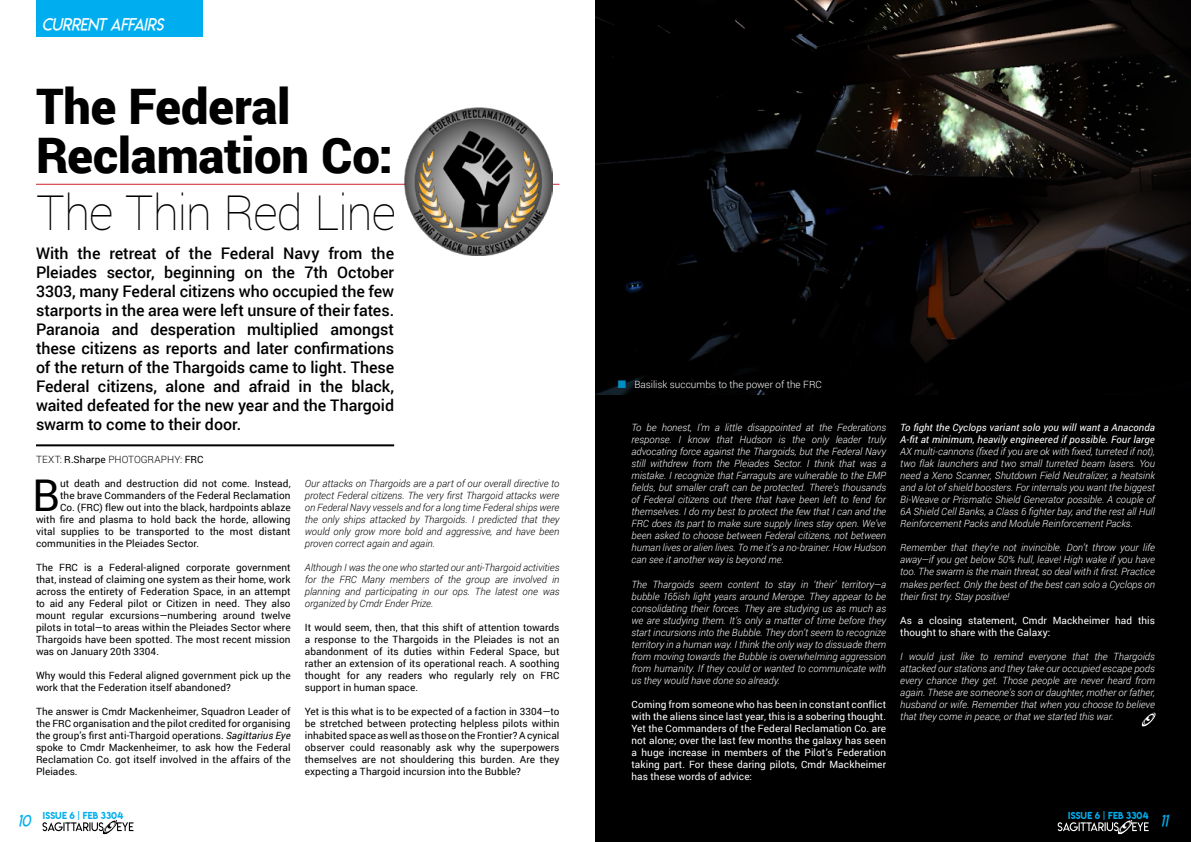
<style>
.page{position:relative;width:1191px;height:842px;background:#fff}
.page>*{position:absolute;margin:0;border:0;box-sizing:border-box;transform-origin:0 0}
.t1{font:900 49px/49px "Roboto";letter-spacing:-.005em;color:#000}
.t2{font:100 48px "Roboto";letter-spacing:-.02em;color:#000}
.t3{font:43.8px "Roboto";color:#000}
.t4{font:17px "Lemon Milklightitalic";letter-spacing:-.02em;color:#fff}
.t5{font:500 16px/19px "Roboto";letter-spacing:-.005em;color:#000;text-align:justify}
.t6{font:16px "Lemon Milklightitalic";color:#00aeef}
.t7{font:italic 300 10px/12px "Roboto";color:#fff;text-align:justify}
.t8{font:10px/12px "Roboto";letter-spacing:.005em;color:#000;text-align:justify}
.t9{font:italic 300 10px/12px "Roboto";color:#000;text-align:justify}
.t10{font:10px/12px "Roboto";letter-spacing:.005em;color:#fff;text-align:justify}
.t11{font:italic 10px/12px "Roboto";letter-spacing:.01em;color:#fff}
.t12{font:300 10px "Roboto";color:#fff}
.t13{font:300 10px "Roboto";letter-spacing:.005em;color:#000}
.t14{font:9px "Lemon Milk";letter-spacing:.01em;color:#00aeef}
.s1{font-weight:400}
.s2{font-style:italic}
</style>
<div class="page">
<div style="left:595px;top:0;width:596px;height:842px;background:#000"></div>
<img style="left:595px;top:0;width:596px;height:394px">
<hr style="left:36px;top:184px;width:523px;height:1px;background:#d2232a">
<img style="left:404px;top:107px;width:148px;height:148px">
<hr style="left:36px;top:444px;width:358px;height:2px;background:#000">
<svg style="left:1141px;top:712px;width:15px;height:15px"></svg>
<div style="left:36px;top:0;width:166px;height:36px;background:#00aeef"></div>
<svg style="left:1109px;top:819px;width:32px;height:16px"></svg>
<svg style="left:1057px;top:822px;width:91px;height:9px"></svg>
<svg style="left:94px;top:819px;width:32px;height:16px"></svg>
<svg style="left:42px;top:822px;width:91px;height:9px"></svg>
<svg style="left:618px;top:355px;width:33px;height:33px"></svg>
<h3 class="t4" style="left:42px;top:14px;width:123px">CURRENT AFFAIRS</h3>
<h1 class="t1" style="left:36px;top:80px;width:359px">The Federal<br>Reclamation Co:</h1>
<h2 class="t2" style="left:36px;top:180px;width:361px">The Thin Red Line</h2>
<p class="t5" style="left:36px;top:243px;width:360px">With the retreat of the Federal Navy from the Pleiades sector, beginning on the 7th October 3303, many Federal citizens who occupied the few starports in the area were left unsure of their fates.<br>Paranoia and desperation multiplied amongst these citizens as reports and later confirmations of the return of the Thargoids came to light. These Federal citizens, alone and afraid in the black, waited defeated for the new year and the Thargoid swarm to come to their door.</p>
<p class="t13" style="left:36px;top:453px;width:169px">TEXT: <span class="s1">R.Sharpe</span> PHOTOGRAPHY: <span class="s1">FRC</span></p>
<h3 class="t3" style="left:32px;top:465px;width:29px">B</h3>
<p class="t8" style="left:60px;top:477px;width:232px">ut death and destruction did not come. Instead,</p>
<p class="t8" style="left:60px;top:489px;width:232px">the brave Commanders of the Federal Reclamation</p>
<p class="t8" style="left:60px;top:501px;width:232px">Co. (FRC) flew out into the black, hardpoints ablaze</p>
<p class="t8" style="left:36px;top:513px;width:256px">with fire and plasma to hold back the horde, allowing</p>
<p class="t8" style="left:36px;top:525px;width:256px">vital supplies to be transported to the most distant</p>
<p class="t8" style="left:36px;top:537px;width:165px">communities in the Pleiades Sector.</p>
<p class="t8" style="left:36px;top:561px;width:256px">The FRC is a Federal-aligned corporate government that, instead of claiming one system as their home, work across the entirety of Federation Space, in an attempt to aid any Federal pilot or Citizen in need. They also mount regular excursions—numbering around twelve pilots in total—to areas within the Pleiades Sector where Thargoids have been spotted. The most recent mission was on January 20th 3304.</p>
<p class="t8" style="left:36px;top:669px;width:256px">Why would this Federal aligned government pick up the work that the Federation itself abandoned?</p>
<p class="t8" style="left:36px;top:705px;width:256px">The answer is Cmdr Mackenheimer, Squadron Leader of the FRC organisation and the pilot credited for organising the group’s first anti-Thargoid operations. <span class="s2">Sagittarius Eye </span>spoke to Cmdr Mackenheimer, to ask how the Federal Reclamation Co. got itself involved in the affairs of the Pleiades.</p>
<h3 class="t6" style="left:18px;top:811px;width:14px">10</h3>
<p class="t14" style="left:43px;top:809px;width:82px">ISSUE 6 | FEB 3304</p>
<p class="t9" style="left:305px;top:477px;width:256px">Our attacks on Thargoids are a part of our overall directive to protect Federal citizens. The very first Thargoid attacks were on Federal Navy vessels and for a long time Federal ships were the only ships attacked by Thargoids. I predicted that they would only grow more bold and aggressive, and have been proven correct again and again.</p>
<p class="t9" style="left:305px;top:561px;width:256px">Although I was the one who started our anti-Thargoid activities for the FRC Many members of the group are involved in planning and participating in our ops. The latest one was organized by Cmdr Ender Prize.</p>
<p class="t8" style="left:305px;top:621px;width:256px">It would seem, then, that this shift of attention towards a response to the Thargoids in the Pleiades is not an abandonment of its duties within Federal Space, but rather an extension of its operational reach. A soothing thought for any readers who regularly rely on FRC support in human space.</p>
<p class="t8" style="left:305px;top:705px;width:256px">Yet is this what is to be expected of a faction in 3304—to be stretched between protecting helpless pilots within inhabited space as well as those on the Frontier? A cynical observer could reasonably ask why the superpowers themselves are not shouldering this burden. Are they expecting a Thargoid incursion into the Bubble?</p>
<p class="t12" style="left:634px;top:378px;width:189px">Basilisk succumbs to the power of the FRC</p>
<p class="t7" style="left:631px;top:422px;width:256px">To be honest, I’m a little disappointed at the Federations response. I know that Hudson is the only leader truly advocating force against the Thargoids, but the Federal Navy still withdrew from the Pleiades Sector. I think that was a mistake. I recognize that Farraguts are vulnerable to the EMP fields, but smaller craft can be protected. There’s thousands of Federal citizens out there that have been left to fend for themselves. I do my best to protect the few that I can and the FRC does its part to make sure supply lines stay open. We’ve been asked to choose between Federal citizens, not between human lives or alien lives. To me it’s a no-brainer. How Hudson can see it another way is beyond me.</p>
<p class="t7" style="left:631px;top:578px;width:256px">The Thargoids seem content to stay in ‘their’ territory—a bubble 165ish light years around Merope. They appear to be consolidating their forces. They are studying us as much as we are studying them. It’s only a matter of time before they start incursions into the Bubble. They don’t seem to recognize territory in a human way. I think the only way to dissuade them from moving towards the Bubble is overwhelming aggression from humanity. If they could or wanted to communicate with us they would have done so already.</p>
<p class="t10" style="left:631px;top:697px;width:256px">Coming from someone who has been in constant conflict with the aliens since last year, this is a sobering thought.<br>Yet the Commanders of the Federal Reclamation Co. are not alone; over the last few months the galaxy has seen a huge increase in members of the Pilot’s Federation taking part. For these daring pilots, Cmdr Mackheimer has these words of advice:</p>
<p class="t11" style="left:900px;top:421px;width:256px">To fight the Cyclops variant solo you will want a Anaconda<br>A-fit at minimum, heavily engineered if possible. Four large</p>
<p class="t7" style="left:900px;top:446px;width:256px">AX multi-cannons (fixed if you are ok with fixed, turreted if not), two flak launchers and two small turreted beam lasers. You need a Xeno Scanner, Shutdown Field Neutralizer, a heatsink and a lot of shield boosters. For internals you want the biggest Bi-Weave or Prismatic Shield Generator possible. A couple of 6A Shield Cell Banks, a Class 6 fighter bay, and the rest all Hull Reinforcement Packs and Module Reinforcement Packs.</p>
<p class="t7" style="left:900px;top:542px;width:256px">Remember that they’re not invincible. Don’t throw your life away—if you get below 50% hull, leave! High wake if you have too. The swarm is the main threat, so deal with it first. Practice makes perfect. Only the best of the best can solo a Cyclops on their first try. Stay positive!</p>
<p class="t10" style="left:900px;top:613px;width:256px">As a closing statement, Cmdr Mackheimer had this thought to share with the Galaxy:</p>
<p class="t7" style="left:900px;top:650px;width:256px">I would just like to remind everyone that the Thargoids attacked our stations and they take our occupied escape pods every chance they get. Those people are never heard from again. These are someone’s son or daughter, mother or father, husband or wife. Remember that when you choose to believe that they come in peace, or that we started this war.</p>
<p class="t14" style="left:1068px;top:809px;width:82px">ISSUE 6 | FEB 3304</p>
<h3 class="t6" style="left:1160px;top:811px;width:9px">11</h3>
</div>
